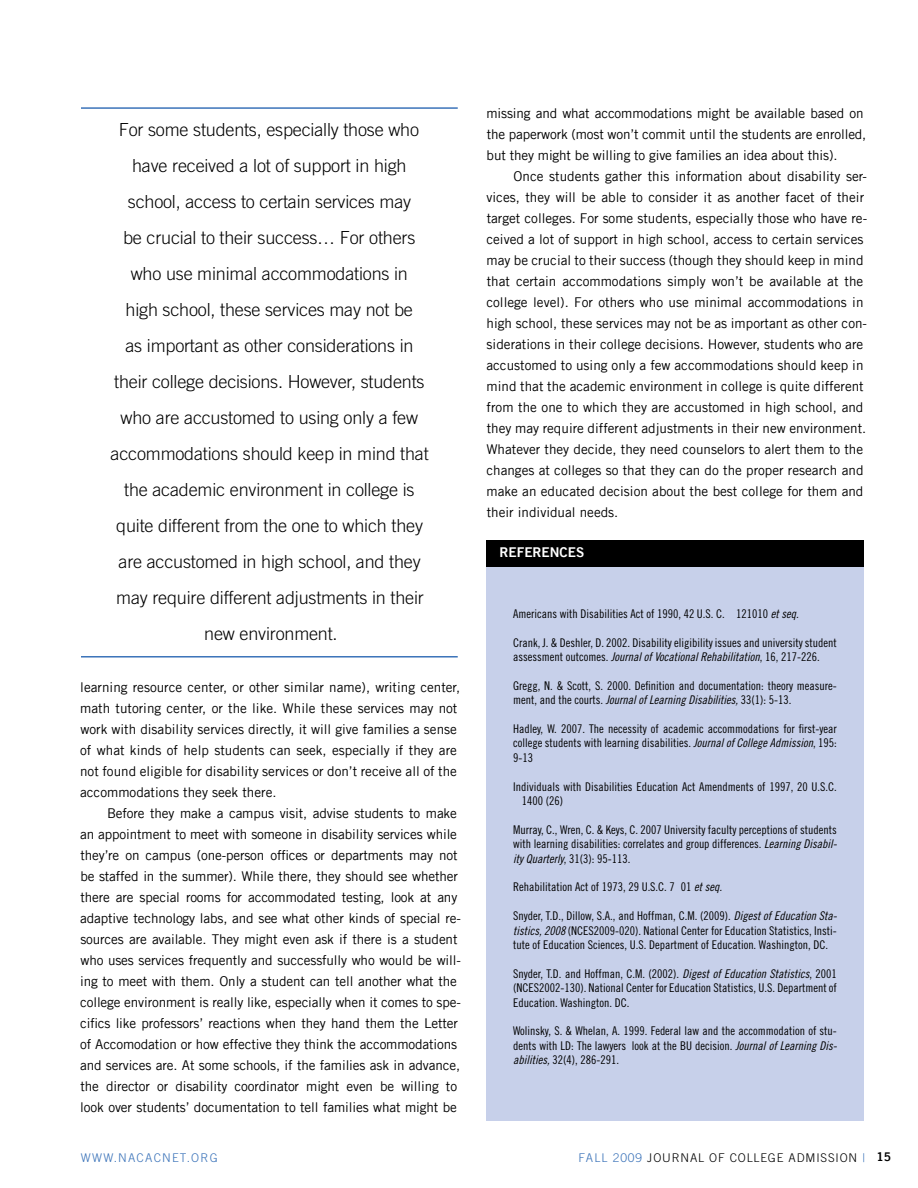
<style>
.page{position:relative;width:918px;height:1188px;background:#fff}
.page>*{position:absolute;margin:0;border:0;box-sizing:border-box;transform-origin:0 0}
.t1{font:300 18px/36px "Trade Gothic";letter-spacing:-.01em;color:#000;text-align:center}
.t2{font:13.5px/21px "Trade Gothic";color:#000}
.t3{font:13.5px "Trade Gothic Bold Two";color:#fff}
.t4{font:12px/14.4px "Trade Gothic Cond Eighteen";color:#000;text-align:justify}
.t5{font:12px "Trade Gothic LT Std Cn 18 Obl";color:#000}
.t6{font:300 12px "Trade Gothic";letter-spacing:.07em;color:#000}
.t7{font:300 12px "Trade Gothic";letter-spacing:.1em;color:#3b73b9}
.s1{font-family:"Trade Gothic LT Std Cn 18 Obl"}
.s2{font-family:"Trade Gothic Cond Eighteen"}
.s3{color:#3b73b9}
.s4{font-family:"Trade Gothic Bold Two";font-weight:400}
</style>
<div class="page">
<div style="left:486px;top:567px;width:378px;height:553px;background:#c7d0ea"></div>
<div style="left:486px;top:540px;width:378px;height:27px;background:#000"></div>
<hr style="left:81px;top:107px;width:377px;height:2px;background:#3b73b9">
<hr style="left:81px;top:656px;width:377px;height:2px;background:#3b73b9">
<p class="t1" style="left:111px;top:111px;width:320px">For some students, especially those who have received a lot of support in high school, access to certain services may<br>be crucial to their success… For others who use minimal accommodations in<br>high school, these services may not be<br>as important as other considerations in their college decisions. However, students who are accustomed to using only a few accommodations should keep in mind that the academic environment in college is quite different from the one to which they are accustomed in high school, and they may require different adjustments in their new environment.</p>
<p class="t2" style="left:80px;top:677px;width:382px">learning resource center, or other similar name), writing center, math tutoring center, or the like. While these services may not work with disability services directly, it will give families a sense of what kinds of help students can seek, especially if they are not found eligible for disability services or don’t receive all of the accommodations they seek there.</p>
<p class="t2" style="left:80px;top:803px;width:382px;text-indent:27px">Before they make a campus visit, advise students to make an appointment to meet with someone in disability services while they’re on campus (one-person offices or departments may not be staffed in the summer). While there, they should see whether there are special rooms for accommodated testing, look at any adaptive technology labs, and see what other kinds of special re&shy;sources are available. They might even ask if there is a student who uses services frequently and successfully who would be will&shy;ing to meet with them. Only a student can tell another what the college environment is really like, especially when it comes to spe&shy;cifics like professors’ reactions when they hand them the Letter of Accomodation or how effective they think the accommodations and services are. At some schools, if the families ask in advance, the director or disability coordinator might even be willing to look over students’ documentation to tell families what might be</p>
<p class="t2" style="left:486px;top:102px;width:381px">missing and what accommodations might be available based on the paperwork (most won’t commit until the students are enrolled, but they might be willing to give families an idea about this).</p>
<p class="t2" style="left:486px;top:165px;width:382px;text-indent:27px">Once students gather this information about disability ser&shy;vices, they will be able to consider it as another facet of their target colleges. For some students, especially those who have re&shy;ceived a lot of support in high school, access to certain services may be crucial to their success (though they should keep in mind that certain accommodations simply won’t be available at the college level). For others who use minimal accommodations in high school, these services may not be as important as other con&shy;siderations in their college decisions. However, students who are accustomed to using only a few accommodations should keep in mind that the academic environment in college is quite different from the one to which they are accustomed in high school, and they may require different adjustments in their new environment.<br>Whatever they decide, they need counselors to alert them to the changes at colleges so that they can do the proper research and make an educated decision about the best college for them and their individual needs.</p>
<p class="t3" style="left:500px;top:544px;width:86px">REFERENCES</p>
<p class="t4" style="left:513px;top:606px;width:287px">Americans with Disabilities Act of 1990, 42 U.S. C. ! 121010 <span class="s1">et seq.</span></p>
<p class="t4" style="left:513px;top:635px;width:325px">Crank, J. &amp; Deshler, D. 2002. Disability eligibility issues and university student</p>
<p class="t5" style="left:513px;top:650px;width:308px"><span class="s2">assessment outcomes.</span> Journal of Vocational Rehabilitation<span class="s2">, 16, 217-226.</span></p>
<p class="t4" style="left:513px;top:678px;width:325px">Gregg, N. &amp; Scott, S. 2000. Definition and documentation: theory measure-</p>
<p class="t5" style="left:513px;top:693px;width:280px"><span class="s2">ment, and the courts.</span> Journal of Learning Disabilities, <span class="s2">33(1): 5-13.</span></p>
<p class="t4" style="left:513px;top:721px;width:325px">Hadley, W. 2007. The necessity of academic accommodations for first-year college students with learning disabilities. <span class="s1">Journal of College Admission</span>, 195:<br>9-13</p>
<p class="t4" style="left:513px;top:779px;width:325px">Individuals with Disabilities Education Act Amendments of 1997, 20 U.S.C. ! 1400 (26)</p>
<p class="t4" style="left:513px;top:822px;width:326px">Murray, C., Wren, C. &amp; Keys, C. 2007 University faculty perceptions of students with learning disabilities: correlates and group differences. <span class="s1">Learning Disabil&shy;ity Quarterly</span>, 31(3): 95-113.</p>
<p class="t4" style="left:513px;top:880px;width:211px">Rehabilitation Act of 1973, 29 U.S.C. !7 01 <span class="s1">et seq.</span></p>
<p class="t4" style="left:513px;top:909px;width:326px">Snyder, T.D., Dillow, S.A., and Hoffman, C.M. (2009). <span class="s1">Digest of Education Sta&shy;tistics, 2008</span> (NCES2009-020). National Center for Education Statistics, Insti&shy;tute of Education Sciences, U.S. Department of Education. Washington, DC.</p>
<p class="t4" style="left:513px;top:966px;width:325px">Snyder, T.D. and Hoffman, C.M. (2002). <span class="s1">Digest of Education Statistics</span>, 2001 (NCES2002-130). National Center for Education Statistics, U.S. Department of Education. Washington. DC.</p>
<p class="t4" style="left:513px;top:1024px;width:326px">Wolinsky, S. &amp; Whelan, A. 1999. Federal law and the accommodation of stu&shy;dents with LD: The lawyers! look at the BU decision. <span class="s1">Journal of Learning Dis&shy;abilities,</span> 32(4), 286-291.</p>
<p class="t7" style="left:81px;top:1151px;width:138px">WWW.NACACNET.ORG</p>
<p class="t6" style="left:579px;top:1151px;width:314px"><span class="s3">FALL 2009</span> JOURNAL OF COLLEGE ADMISSION <span class="s3">|</span> <span class="s4">15</span></p>
</div>
